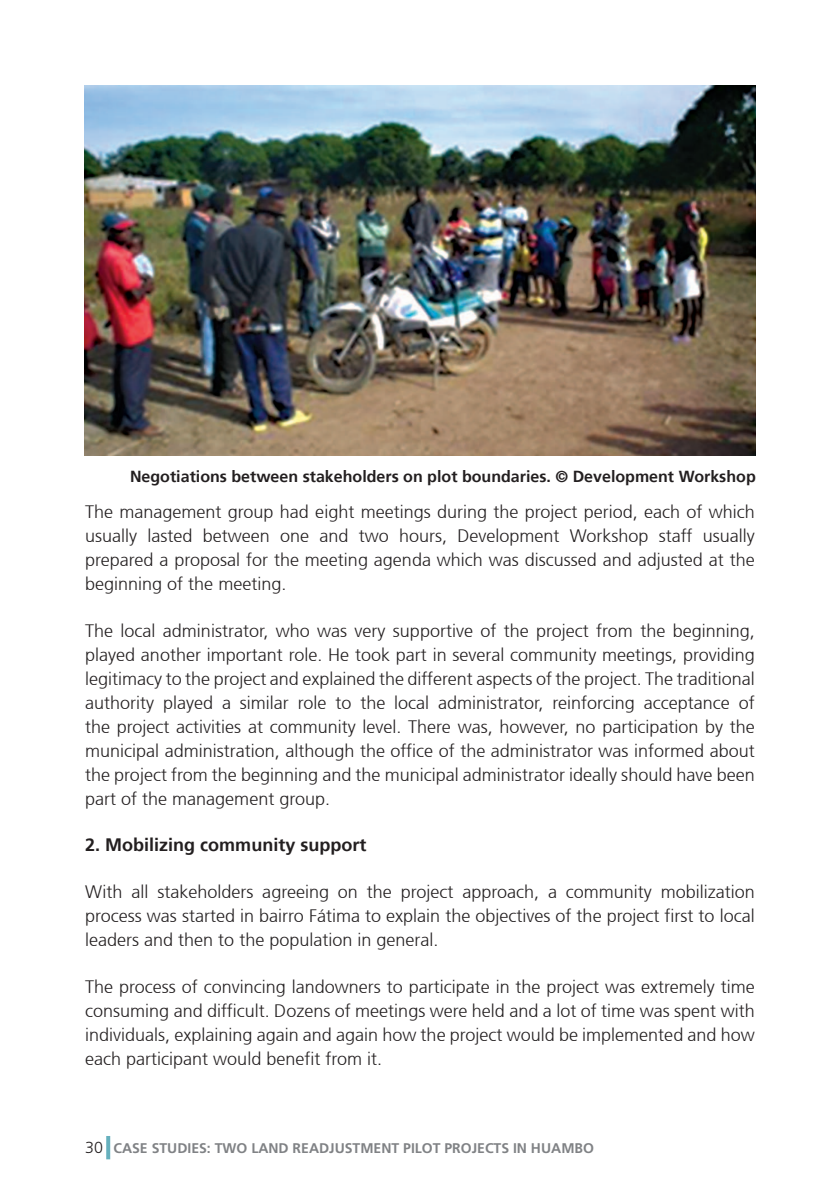
<style>
.page{position:relative;width:840px;height:1191px;background:#fff}
.page>*{position:absolute;margin:0;border:0;box-sizing:border-box;transform-origin:0 0}
.Body_Text_Frutiger{font:300 18px/24px "Frutiger 45";color:#231f20;text-align:justify}
.Body_Text_Frutiger-2{font:700 18px "Frutiger 65";color:#231f20}
.captions__credits_an{font:700 16px "Frutiger 65";color:#231f20}
.captions_and_credits{font:300 16px "Frutiger LT Std";color:#231f20}
.table_text{font:700 14px "Frutiger LT Std";color:#808285}
</style>
<div class="page">
<svg style="left:106px;top:1136px;width:4px;height:23px"></svg>
<img style="left:84px;top:85px;width:671px;height:370px">
<p class="captions__credits_an" style="left:130px;top:467px;width:627px">Negotiations between stakeholders on plot boundaries. © Development Workshop</p>
<p class="Body_Text_Frutiger" style="left:85px;top:500px;width:671px">The management group had eight meetings during the project period, each of which usually lasted between one and two hours, Development Workshop staff usually prepared a proposal for the meeting agenda which was discussed and adjusted at the beginning of the meeting.</p>
<p class="Body_Text_Frutiger" style="left:85px;top:619px;width:671px">The local administrator, who was very supportive of the project from the beginning, played another important role. He took part in several community meetings, providing legitimacy to the project and explained the different aspects of the project. The traditional authority played a similar role to the local administrator, reinforcing acceptance of the project activities at community level. There was, however, no participation by the municipal administration, although the office of the administrator was informed about the project from the beginning and the municipal administrator ideally should have been part of the management group.</p>
<p class="Body_Text_Frutiger-2" style="left:85px;top:834px;width:283px">2. Mobilizing community support</p>
<p class="Body_Text_Frutiger" style="left:85px;top:880px;width:671px">With all stakeholders agreeing on the project approach, a community mobilization process was started in bairro Fátima to explain the objectives of the project first to local leaders and then to the population in general.</p>
<p class="Body_Text_Frutiger" style="left:85px;top:975px;width:670px">The process of convincing landowners to participate in the project was extremely time consuming and difficult. Dozens of meetings were held and a lot of time was spent with individuals, explaining again and again how the project would be implemented and how each participant would benefit from it.</p>
<p class="captions_and_credits" style="left:85px;top:1138px;width:19px">30</p>
<p class="table_text" style="left:113px;top:1139px;width:481px">CASE STUDIES: TWO LAND READJUSTMENT PILOT PROJECTS IN HUAMBO</p>
</div>
